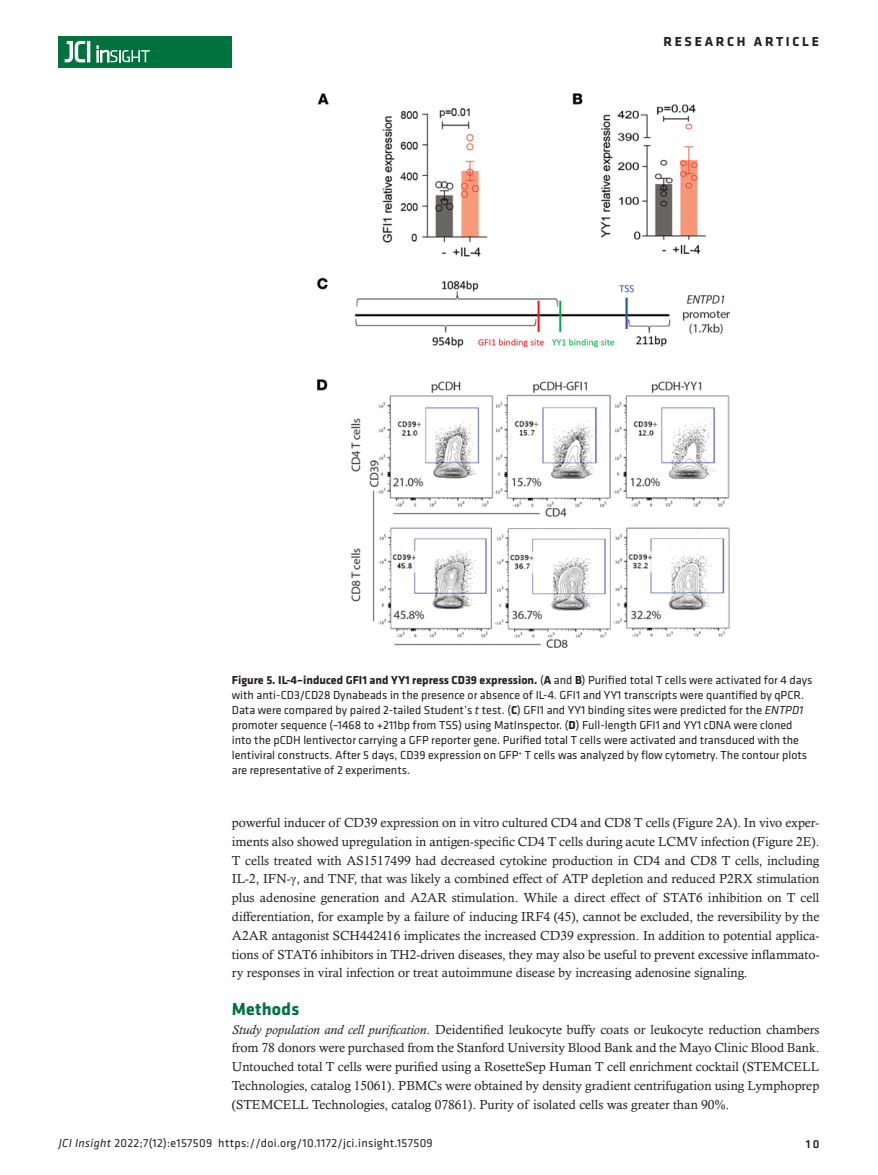
<style>
.page{position:relative;width:878px;height:1175px;background:#fff}
.page>*{position:absolute;margin:0;border:0;box-sizing:border-box;transform-origin:0 0}
.t1{font:700 18px "Klavika";letter-spacing:.01em;color:#00723e}
.t2{font:700 13.5px "Klavika Basic";letter-spacing:.2em;color:#231f20}
.t3{font:13.2px/18.8px "Calisto MT Std";color:#231f20;text-align:justify}
.t4{font:12px/15px "Klavika Basic";color:#231f20}
.t5{font:12px "Klavika Basic";letter-spacing:.025em;color:#231f20}
.t6{font:500 12px "Klavika Basic";color:#231f20}
.s1{font-weight:700}
.s2{font-style:italic}
.s3{font-family:"Times New Roman"}
</style>
<div class="page">
<div style="left:59px;top:36px;width:173px;height:31px;background:#00723e"></div>
<hr style="left:87px;top:41px;width:3px;height:21px;background:#fff">
<svg style="left:64px;top:41px;width:21px;height:22px"></svg>
<svg style="left:97px;top:46px;width:53px;height:16px"></svg>
<img style="left:318px;top:94px;width:411px;height:553px">
<p class="t2" style="left:663px;top:32px;width:157px">RESEARCH ARTICLE</p>
<p class="t4" style="left:232px;top:672px;width:582px"><span class="s1">Figure 5. IL-4–induced GFI1 and YY1 repress CD39 expression.</span> (<span class="s1">A</span> and <span class="s1">B</span>) Purified total T cells were activated for 4 days with anti-CD3/CD28 Dynabeads in the presence or absence of IL-4. GFI1 and YY1 transcripts were quantified by qPCR.<br>Data were compared by paired 2-tailed Student’s <span class="s2">t</span> test. (<span class="s1">C</span>) GFI1 and YY1 binding sites were predicted for the <span class="s2">ENTPD1 </span>promoter sequence (–1468 to +211bp from TSS) using MatInspector. (<span class="s1">D</span>) Full-length GFI1 and YY1 cDNA were cloned into the pCDH lentivector carrying a GFP reporter gene. Purified total T cells were activated and transduced with the lentiviral constructs. After 5 days, CD39 expression on GFP<sup>+</sup> T cells was analyzed by flow cytometry. The contour plots are representative of 2 experiments.</p>
<p class="t3" style="left:232px;top:813px;width:589px">powerful inducer of CD39 expression on in vitro cultured CD4 and CD8 T cells (Figure 2A). In vivo exper&shy;iments also showed upregulation in antigen-specific CD4 T cells during acute LCMV infection (Figure 2E).<br>T cells treated with AS1517499 had decreased cytokine production in CD4 and CD8 T cells, including IL-2, IFN-<span class="s3">γ</span>, and TNF, that was likely a combined effect of ATP depletion and reduced P2RX stimulation plus adenosine generation and A2AR stimulation. While a direct effect of STAT6 inhibition on T cell differentiation, for example by a failure of inducing IRF4 (45), cannot be excluded, the reversibility by the A2AR antagonist SCH442416 implicates the increased CD39 expression. In addition to potential applica&shy;tions of STAT6 inhibitors in TH2-driven diseases, they may also be useful to prevent excessive inflammato&shy;ry responses in viral infection or treat autoimmune disease by increasing adenosine signaling.</p>
<h1 class="t1" style="left:232px;top:995px;width:69px">Methods</h1>
<p class="t3" style="left:232px;top:1019px;width:589px"><span class="s2">Study population and cell purification</span>. Deidentified leukocyte buffy coats or leukocyte reduction chambers from 78 donors were purchased from the Stanford University Blood Bank and the Mayo Clinic Blood Bank.<br>Untouched total T cells were purified using a RosetteSep Human T cell enrichment cocktail (STEMCELL Technologies, catalog 15061). PBMCs were obtained by density gradient centrifugation using Lymphoprep (STEMCELL Technologies, catalog 07861). Purity of isolated cells was greater than 90%.</p>
<p class="t5" style="left:59px;top:1135px;width:375px"><span class="s2">JCI Insight</span> 2022;7(12):e157509 https://doi.org/10.1172/jci.insight.157509</p>
<p class="t6" style="left:805px;top:1135px;width:15px">10</p>
</div>
